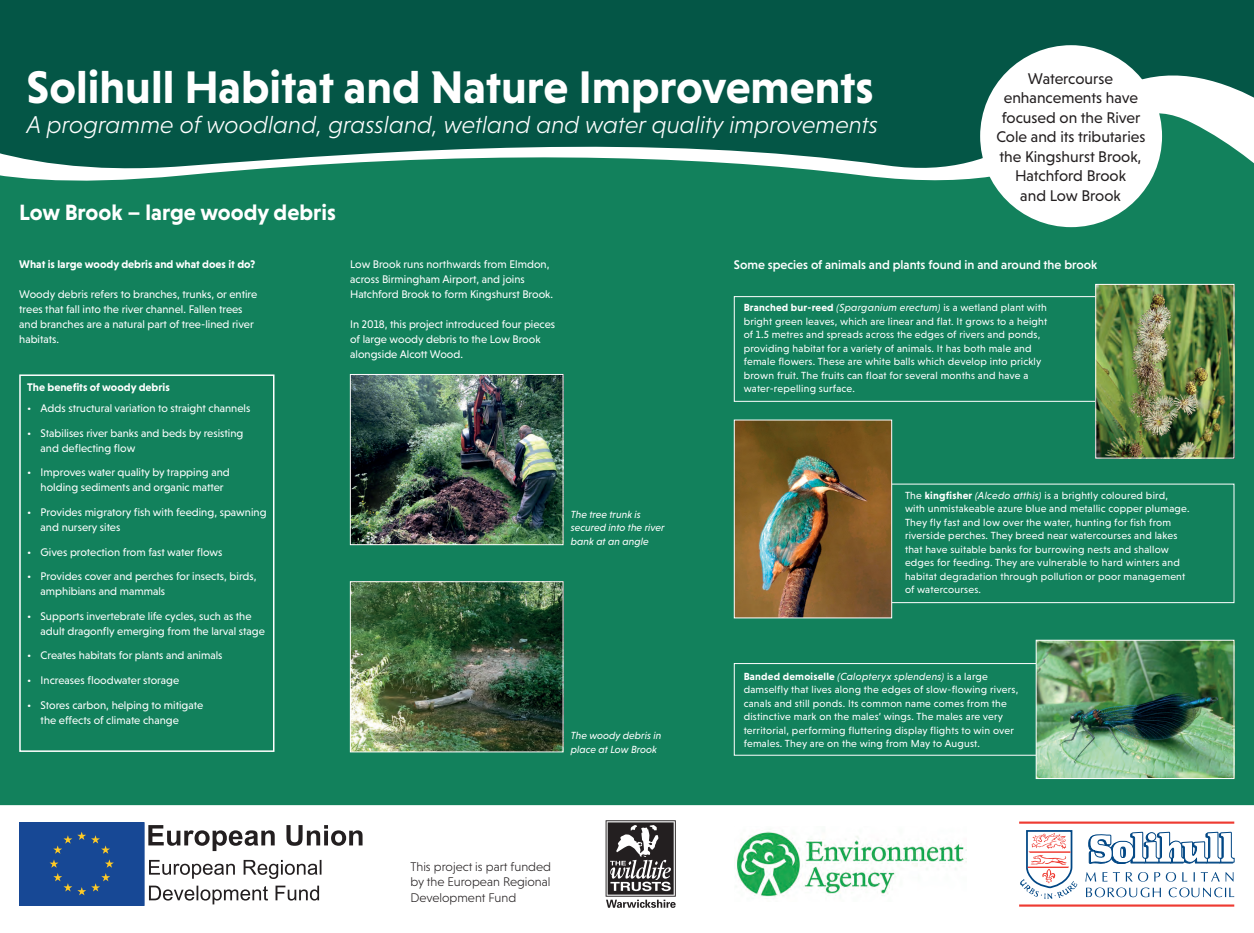
<style>
.page{position:relative;width:1254px;height:933px;background:#fff}
.page>*{position:absolute;margin:0;border:0;box-sizing:border-box;transform-origin:0 0}
.t1{font:700 46.5px "Niveau Grotesk";color:#fff}
.t2{font:italic 300 24.75px "Niveau Grotesk";color:#fff}
.t3{font:700 22.5px "Niveau Grotesk";color:#fff}
.t4{font:15.75px/19.5px "Niveau Grotesk";color:#231f20;text-align:center}
.t5{font:300 12.75px/15.3px "Niveau Grotesk";color:#231f20;text-align:justify}
.t6{font:500 12.75px "Niveau Grotesk";color:#fff}
.t7{font:11.25px/15px "Niveau Grotesk";color:#fff}
.t8{font:700 11.25px "Niveau Grotesk";color:#fff}
.t9{font:10.5px/13.5px "Niveau Grotesk";letter-spacing:.02em;color:#fff}
.t10{font:italic 10.5px/13.5px "Niveau Grotesk";color:#fff}
.s1{font-weight:700}
.s2{font-style:italic}
</style>
<div class="page">
<div style="left:0;top:183px;width:1253px;height:622px;background:#12815c"></div>
<svg style="left:0;top:0;width:1253px;height:183px;background:#196756"></svg>
<svg style="left:1020px;top:830px;width:57px;height:68px"></svg>
<svg style="left:1085px;top:832px;width:149px;height:49px"></svg>
<svg style="left:1086px;top:887px;width:74px;height:10px"></svg>
<svg style="left:1168px;top:887px;width:66px;height:10px"></svg>
<hr style="left:1019px;top:821px;width:215px;height:2px;background:#ee3b32">
<hr style="left:1019px;top:904px;width:215px;height:2px;background:#ee3b32">
<svg style="left:605px;top:820px;width:70px;height:87px"></svg>
<img style="left:737px;top:831px;width:229px;height:68px">
<svg style="left:148px;top:825px;width:214px;height:25px"></svg>
<svg style="left:149px;top:859px;width:172px;height:19px"></svg>
<svg style="left:149px;top:885px;width:170px;height:19px"></svg>
<div style="left:19px;top:822px;width:125px;height:83px;background:#174895"></div>
<svg style="left:50px;top:859px;width:64px;height:36px"></svg>
<svg style="left:53px;top:832px;width:57px;height:21px"></svg>
<div style="left:980px;top:45px;width:181px;height:182px;background:#fff;border-radius:50%"></div>
<img style="left:352px;top:376px;width:209px;height:167px">
<div style="left:350px;top:374px;width:213px;height:171px;border:1px solid #fff"></div>
<img style="left:352px;top:583px;width:209px;height:167px">
<div style="left:350px;top:581px;width:213px;height:171px;border:1px solid #fff"></div>
<div style="left:19px;top:374px;width:255px;height:377px;border:2px solid #fff"></div>
<div style="left:734px;top:296px;width:396px;height:105px;border:1px solid #fff"></div>
<div style="left:858px;top:483px;width:376px;height:120px;border:1px solid #fff"></div>
<div style="left:734px;top:663px;width:340px;height:92px;border:1px solid #fff"></div>
<img style="left:1097px;top:286px;width:135px;height:170px">
<div style="left:1095px;top:284px;width:139px;height:174px;border:1px solid #fff"></div>
<img style="left:736px;top:421px;width:154px;height:195px">
<div style="left:734px;top:419px;width:158px;height:199px;border:1px solid #fff"></div>
<img style="left:1037px;top:641px;width:195px;height:135px">
<div style="left:1035px;top:639px;width:199px;height:139px;border:1px solid #fff"></div>
<h1 class="t1" style="left:27px;top:60px;width:848px">Solihull Habitat and Nature Improvements</h1>
<h2 class="t2" style="left:27px;top:110px;width:852px">A programme of woodland, grassland, wetland and water quality improvements</h2>
<h3 class="t3" style="left:19px;top:199px;width:318px">Low Brook – large woody debris</h3>
<h3 class="t4" style="left:996px;top:68px;width:151px">Watercourse enhancements have focused on the River<br>Cole and its tributaries the Kingshurst Brook,<br>Hatchford Brook<br>and Low Brook</h3>
<p class="t8" style="left:19px;top:258px;width:238px">What is large woody debris and what does it do?</p>
<p class="t7" style="left:19px;top:286px;width:239px">Woody debris refers to branches, trunks, or entire trees that fall into the river channel. Fallen trees and branches are a natural part of tree-lined river habitats.</p>
<p class="t8" style="left:27px;top:380px;width:144px">The benefits of woody debris</p>
<p class="t7" style="left:27px;top:400px;width:225px">• Adds structural variation to straight channels</p>
<p class="t7" style="left:41px;top:425px;width:204px;text-indent:-14px">• Stabilises river banks and beds by resisting and deflecting flow</p>
<p class="t7" style="left:41px;top:465px;width:191px;text-indent:-14px">• Improves water quality by trapping and holding sediments and organic matter</p>
<p class="t7" style="left:41px;top:504px;width:227px;text-indent:-14px">• Provides migratory fish with feeding, spawning and nursery sites</p>
<p class="t7" style="left:27px;top:544px;width:197px">• Gives protection from fast water flows</p>
<p class="t7" style="left:41px;top:568px;width:217px;text-indent:-14px">• Provides cover and perches for insects, birds, amphibians and mammals</p>
<p class="t7" style="left:41px;top:608px;width:226px;text-indent:-14px">• Supports invertebrate life cycles, such as the adult dragonfly emerging from the larval stage</p>
<p class="t7" style="left:27px;top:647px;width:197px">• Creates habitats for plants and animals</p>
<p class="t7" style="left:27px;top:672px;width:154px">• Increases floodwater storage</p>
<p class="t7" style="left:41px;top:697px;width:164px;text-indent:-14px">• Stores carbon, helping to mitigate the effects of climate change</p>
<p class="t7" style="left:350px;top:256px;width:204px">Low Brook runs northwards from Elmdon, across Birmingham Airport, and joins<br>Hatchford Brook to form Kingshurst Brook.</p>
<p class="t7" style="left:350px;top:316px;width:206px">In 2018, this project introduced four pieces of large woody debris to the Low Brook alongside Alcott Wood.</p>
<p class="t10" style="left:571px;top:507px;width:95px">The tree trunk is secured into the river bank at an angle</p>
<p class="t10" style="left:571px;top:728px;width:92px">The woody debris in place at Low Brook</p>
<p class="t5" style="left:410px;top:858px;width:142px">This project is part funded by the European Regional Development Fund</p>
<p class="t6" style="left:734px;top:257px;width:365px">Some species of animals and plants found in and around the brook</p>
<p class="t9" style="left:743px;top:301px;width:305px"><span class="s1">Branched bur-reed</span> <span class="s2">(Sparganium erectum)</span> is a wetland plant with bright green leaves, which are linear and flat. It grows to a height of 1.5 metres and spreads across the edges of rivers and ponds, providing habitat for a variety of animals. It has both male and female flowers. These are white balls which develop into prickly brown fruit. The fruits can float for several months and have a water-repelling surface.</p>
<p class="t9" style="left:905px;top:488px;width:286px">The <span class="s1">kingfisher</span> <span class="s2">(Alcedo atthis)</span> is a brightly coloured bird, with unmistakeable azure blue and metallic copper plumage.<br>They fly fast and low over the water, hunting for fish from riverside perches. They breed near watercourses and lakes that have suitable banks for burrowing nests and shallow edges for feeding. They are vulnerable to hard winters and habitat degradation through pollution or poor management of watercourses.</p>
<p class="t9" style="left:743px;top:669px;width:276px"><span class="s1">Banded demoiselle</span> <span class="s2">(Calopteryx splendens)</span> is a large damselfly that lives along the edges of slow-flowing rivers, canals and still ponds. Its common name comes from the distinctive mark on the males’ wings. The males are very territorial, performing fluttering display flights to win over females. They are on the wing from May to August.</p>
</div>
